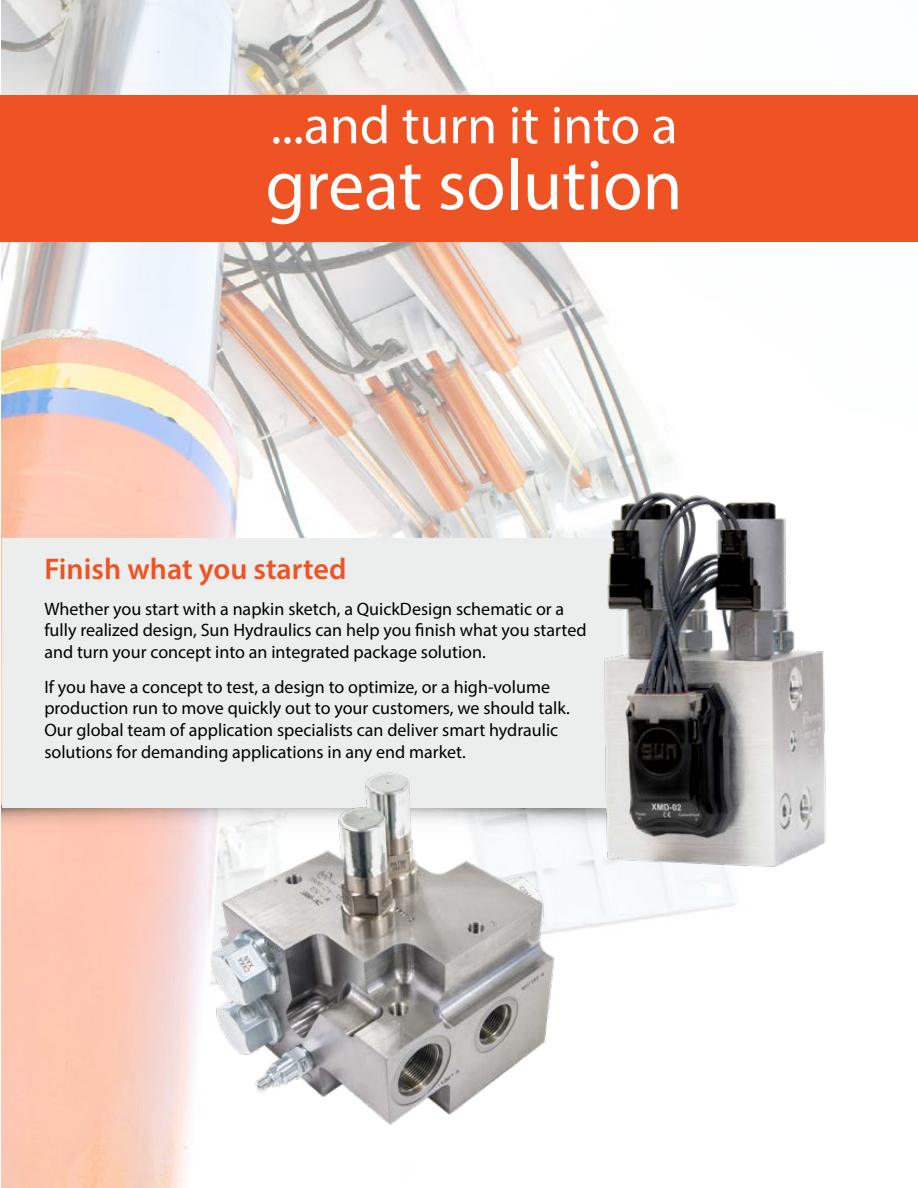
<style>
.page{position:relative;width:918px;height:1188px;background:#fff}
.page>*{position:absolute;margin:0;border:0;box-sizing:border-box;transform-origin:0 0}
.t1{font:72px "Myriad Pro";color:#fff}
.t2{font:54px "Myriad Pro";color:#fff}
.t3{font:600 30px "Myriad Pro";color:#f05323}
.t4{font:18px/21.6px "Myriad Pro";color:#000}
</style>
<div class="page">
<img style="left:2px;top:0;width:734px;height:1188px">
<img style="left:36px;top:808px;width:121px;height:52px">
<div style="left:2px;top:538px;width:621px;height:270px;background:#eceded"></div>
<img style="left:588px;top:492px;width:238px;height:377px">
<div style="left:0;top:95px;width:918px;height:147px;background:#f05323"></div>
<img style="left:1px;top:242px;width:35px;height:857px">
<img style="left:157px;top:721px;width:442px;height:446px">
<h2 class="t2" style="left:270px;top:92px;width:409px">...and turn it into a</h2>
<h1 class="t1" style="left:265px;top:141px;width:419px">great solution</h1>
<h3 class="t3" style="left:44px;top:550px;width:304px">Finish what you started</h3>
<p class="t4" style="left:44px;top:597px;width:544px">Whether you start with a napkin sketch, a QuickDesign schematic or a fully realized design, Sun Hydraulics can help you finish what you started and turn your concept into an integrated package solution.</p>
<p class="t4" style="left:44px;top:676px;width:527px">If you have a concept to test, a design to optimize, or a high-volume production run to move quickly out to your customers, we should talk.<br>Our global team of application specialists can deliver smart hydraulic solutions for demanding applications in any end market.</p>
</div>
